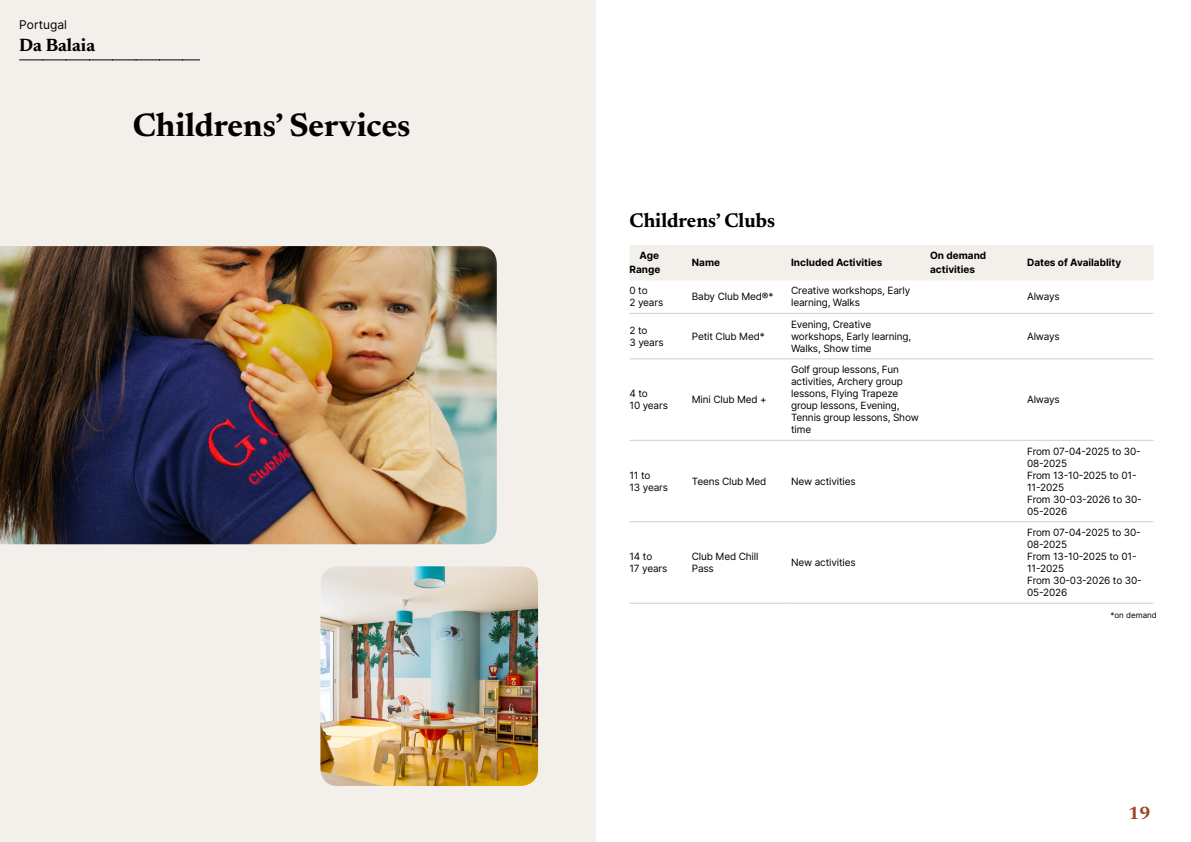
<style>
.page{position:relative;width:1191px;height:842px;background:#fff}
.page>*{position:absolute;margin:0;border:0;box-sizing:border-box;transform-origin:0 0}
.t1{font:700 33px "Newsreader 24 pt";color:#000}
.t2{font:700 20px "Newsreader 24 pt";color:#000}
.t3{font:700 18px "Newsreader 24 pt";color:#000}
.t4{font:700 18px "Newsreader 24 pt";color:#9d432c}
.t5{font:12px "Inter";color:#000}
.t6{font:10px/12px "Inter";letter-spacing:-.015em;color:#000}
.t7{font:700 10px/14px "Inter";color:#000;text-align:right}
.t8{font:8px "Inter";color:#000}
</style>
<div class="page">
<div style="left:0;top:0;width:595px;height:842px;background:#f3f0ec"></div>
<img style="left:0;top:246px;width:497px;height:298px">
<img style="left:320px;top:566px;width:218px;height:220px">
<svg style="left:20px;top:60px;width:180px;height:1px"></svg>
<div style="left:630px;top:245px;width:523px;height:35px;background:#f3f0ec"></div>
<hr style="left:629px;top:313px;width:63px;height:1px;background:#d7cdc1">
<hr style="left:692px;top:313px;width:99px;height:1px;background:#d7cdc1">
<hr style="left:791px;top:313px;width:139px;height:1px;background:#d7cdc1">
<hr style="left:930px;top:313px;width:97px;height:1px;background:#d7cdc1">
<hr style="left:1027px;top:313px;width:126px;height:1px;background:#d7cdc1">
<hr style="left:629px;top:358px;width:63px;height:1px;background:#d7cdc1">
<hr style="left:692px;top:358px;width:99px;height:1px;background:#d7cdc1">
<hr style="left:791px;top:358px;width:139px;height:1px;background:#d7cdc1">
<hr style="left:930px;top:358px;width:97px;height:1px;background:#d7cdc1">
<hr style="left:1027px;top:358px;width:126px;height:1px;background:#d7cdc1">
<hr style="left:629px;top:440px;width:63px;height:1px;background:#d7cdc1">
<hr style="left:692px;top:440px;width:99px;height:1px;background:#d7cdc1">
<hr style="left:791px;top:440px;width:139px;height:1px;background:#d7cdc1">
<hr style="left:930px;top:440px;width:97px;height:1px;background:#d7cdc1">
<hr style="left:1027px;top:440px;width:126px;height:1px;background:#d7cdc1">
<hr style="left:629px;top:521px;width:63px;height:1px;background:#d7cdc1">
<hr style="left:692px;top:521px;width:99px;height:1px;background:#d7cdc1">
<hr style="left:791px;top:521px;width:139px;height:1px;background:#d7cdc1">
<hr style="left:930px;top:521px;width:97px;height:1px;background:#d7cdc1">
<hr style="left:1027px;top:521px;width:126px;height:1px;background:#d7cdc1">
<hr style="left:629px;top:603px;width:63px;height:1px;background:#d7cdc1">
<hr style="left:692px;top:603px;width:99px;height:1px;background:#d7cdc1">
<hr style="left:791px;top:603px;width:139px;height:1px;background:#d7cdc1">
<hr style="left:930px;top:603px;width:97px;height:1px;background:#d7cdc1">
<hr style="left:1027px;top:603px;width:126px;height:1px;background:#d7cdc1">
<p class="t5" style="left:19px;top:15px;width:49px">Portugal</p>
<h3 class="t3" style="left:19px;top:32px;width:77px">Da Balaia</h3>
<h1 class="t1" style="left:133px;top:101px;width:279px">Childrens’ Services</h1>
<h2 class="t2" style="left:629px;top:206px;width:147px">Childrens’ Clubs</h2>
<p class="t7" style="left:629px;top:248px;width:32px">Age<br>Range</p>
<p class="t7" style="left:692px;top:255px;width:30px">Name</p>
<p class="t7" style="left:791px;top:255px;width:93px">Included Activities</p>
<p class="t7" style="left:930px;top:248px;width:58px;text-align:left">On demand activities</p>
<p class="t7" style="left:1027px;top:255px;width:96px">Dates of Availablity</p>
<p class="t6" style="left:629px;top:284px;width:35px">0 to<br>2 years</p>
<p class="t6" style="left:692px;top:290px;width:83px">Baby Club Med®*</p>
<p class="t6" style="left:791px;top:284px;width:121px">Creative workshops, Early learning, Walks</p>
<p class="t6" style="left:1027px;top:290px;width:34px">Always</p>
<p class="t6" style="left:629px;top:324px;width:36px">2 to<br>3 years</p>
<p class="t6" style="left:692px;top:330px;width:74px">Petit Club Med*</p>
<p class="t6" style="left:791px;top:318px;width:121px">Evening, Creative workshops, Early learning,<br>Walks, Show time</p>
<p class="t6" style="left:1027px;top:330px;width:34px">Always</p>
<p class="t6" style="left:629px;top:387px;width:40px">4 to<br>10 years</p>
<p class="t6" style="left:692px;top:393px;width:76px">Mini Club Med +</p>
<p class="t6" style="left:791px;top:363px;width:129px">Golf group lessons, Fun activities, Archery group lessons, Flying Trapeze group lessons, Evening,<br>Tennis group lessons, Show time</p>
<p class="t6" style="left:629px;top:469px;width:40px">11 to<br>13 years</p>
<p class="t6" style="left:692px;top:475px;width:76px">Teens Club Med</p>
<p class="t6" style="left:791px;top:475px;width:66px">New activities</p>
<p class="t6" style="left:629px;top:550px;width:39px">14 to<br>17 years</p>
<p class="t6" style="left:692px;top:550px;width:68px">Club Med Chill<br>Pass</p>
<p class="t6" style="left:791px;top:556px;width:66px">New activities</p>
<p class="t6" style="left:1027px;top:393px;width:34px">Always</p>
<p class="t6" style="left:1027px;top:445px;width:116px">From 07-04-2025 to 30-<br>08-2025<br>From 13-10-2025 to 01-<br>11-2025<br>From 30-03-2026 to 30-<br>05-2026</p>
<p class="t6" style="left:1027px;top:526px;width:116px">From 07-04-2025 to 30-<br>08-2025<br>From 13-10-2025 to 01-<br>11-2025<br>From 30-03-2026 to 30-<br>05-2026</p>
<p class="t8" style="left:1110px;top:609px;width:48px">*on demand</p>
<h3 class="t4" style="left:1128px;top:800px;width:24px">19</h3>
</div>
